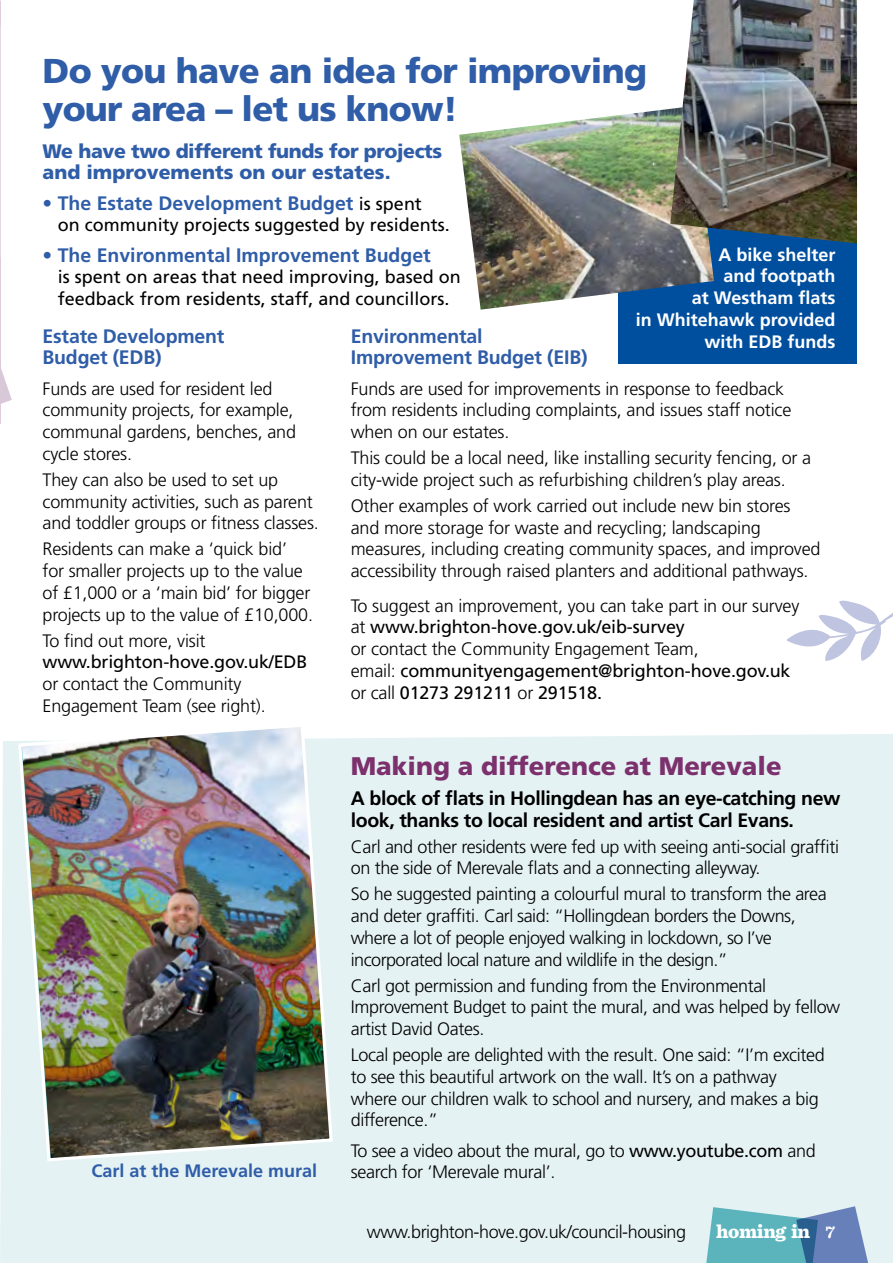
<style>
.page{position:relative;width:893px;height:1263px;background:#fff}
.page>*{position:absolute;margin:0;border:0;box-sizing:border-box;transform-origin:0 0}
.Small_heading_16_18{font:900 34.5px/37.5px "Frutiger";letter-spacing:-.02em;color:#2f5da8}
.Main_text_white_12_1{font:900 25.5px "Frutiger";color:#7c316d}
.Intro_bold_12_14_5_b{font:700 19.5px/21.8px "Frutiger";letter-spacing:-.01em;color:#2f5da8}
.Main_text_white_12_1-2{font:700 19.5px/21.8px "Frutiger";letter-spacing:-.02em;color:#000}
.Intro_bold_12_14_5_b-2{font:900 19.5px/21.8px "Frutiger";letter-spacing:-.02em;color:#2f5da8}
.t1{font:900 19.5px "Sentinel";letter-spacing:-.025em;color:#fff}
.Main_text_12_14_5_li{font:300 18px/21.8px "Frutiger";letter-spacing:-.01em;color:#000}
.Main_text_white_12_1-3{font:300 18px/21.8px "Frutiger";letter-spacing:-.02em;color:#000}
.Intro_bold_12_14_5_b-3{font:18px/21.8px "Frutiger";color:#000}
._12_14_5_white_bold{font:700 18px/21.8px "Frutiger";color:#fff;text-align:right}
.Main_text_white_12_1-4{font:700 18px "Frutiger";color:#2f5da8}
.s1{font-weight:400;font-size:18px;color:#000}
.s2{font-weight:400}
.s3{font-weight:600;font-size:18px}
</style>
<div class="page">
<div style="left:619px;top:181px;width:238px;height:183px;background:#004f9f"></div>
<div style="left:0;top:734px;width:893px;height:529px;background:#e5f2f4"></div>
<svg style="left:703px;top:1206px;width:168px;height:57px;background:#75adc3"></svg>
<svg style="left:0;top:365px;width:12px;height:470px"></svg>
<svg style="left:787px;top:600px;width:106px;height:61px"></svg>
<img style="left:459px;top:109px;width:255px;height:201px">
<img style="left:670px;top:0;width:187px;height:243px">
<img style="left:0;top:26px;width:1px;height:231px">
<img style="left:17px;top:727px;width:317px;height:436px">
<p class="Small_heading_16_18" style="left:43px;top:52px;width:606px">Do you have an idea for improving your area – let us know!</p>
<p class="Intro_bold_12_14_5_b-2" style="left:43px;top:140px;width:401px">We have two different funds for projects and improvements on our estates.</p>
<p class="Intro_bold_12_14_5_b" style="left:43px;top:192px;width:381px">• The Estate Development Budget <span class="s1">is spent</span></p>
<p class="Intro_bold_12_14_5_b-3" style="left:58px;top:214px;width:394px">on community projects suggested by residents.</p>
<p class="Intro_bold_12_14_5_b" style="left:43px;top:244px;width:390px">• The Environmental Improvement Budget</p>
<p class="Intro_bold_12_14_5_b-3" style="left:58px;top:266px;width:405px">is spent on areas that need improving, based on feedback from residents, staff, and councillors.</p>
<p class="Intro_bold_12_14_5_b" style="left:351px;top:325px;width:238px">Environmental<br>Improvement Budget (EIB)</p>
<p class="Main_text_12_14_5_li" style="left:351px;top:377px;width:442px">Funds are used for improvements in response to feedback from residents including complaints, and issues staff notice when on our estates.</p>
<p class="Main_text_12_14_5_li" style="left:351px;top:447px;width:462px">This could be a local need, like installing security fencing, or a city-wide project such as refurbishing children’s play areas.</p>
<p class="Main_text_12_14_5_li" style="left:351px;top:495px;width:471px">Other examples of work carried out include new bin stores and more storage for waste and recycling; landscaping measures, including creating community spaces, and improved accessibility through raised planters and additional pathways.</p>
<p class="Main_text_12_14_5_li" style="left:351px;top:594px;width:450px">To suggest an improvement, you can take part in our survey at <span class="s2">www.brighton-hove.gov.uk/eib-survey<br></span>or contact the Community Engagement Team,<br>email: <span class="s2">communityengagement@brighton-hove.gov.uk </span>or call <span class="s2">01273 291211</span> or <span class="s2">291518.</span></p>
<p class="_12_14_5_white_bold" style="left:636px;top:243px;width:201px">A bike shelter<br>and footpath<br>at Westham flats<br>in Whitehawk provided with EDB funds</p>
<p class="Intro_bold_12_14_5_b" style="left:43px;top:325px;width:183px">Estate Development<br>Budget (EDB)</p>
<p class="Main_text_12_14_5_li" style="left:43px;top:377px;width:255px">Funds are used for resident led community projects, for example, communal gardens, benches, and cycle stores.</p>
<p class="Main_text_12_14_5_li" style="left:43px;top:469px;width:278px">They can also be used to set up community activities, such as parent and toddler groups or fitness classes.</p>
<p class="Main_text_12_14_5_li" style="left:43px;top:538px;width:272px">Residents can make a ‘quick bid’ for smaller projects up to the value of £1,000 or a ‘main bid’ for bigger projects up to the value of £10,000.</p>
<p class="Main_text_12_14_5_li" style="left:43px;top:629px;width:266px">To find out more, visit <span class="s2">www.brighton-hove.gov.uk/EDB </span>or contact the Community<br>Engagement Team (see right).</p>
<p class="Main_text_white_12_1" style="left:351px;top:750px;width:432px">Making a difference at Merevale</p>
<p class="Main_text_white_12_1-2" style="left:351px;top:787px;width:491px">A block of flats in Hollingdean has an eye-catching new look, thanks to local resident and artist Carl Evans.</p>
<p class="Main_text_white_12_1-3" style="left:351px;top:835px;width:490px">Carl and other residents were fed up with seeing anti-social graffiti on the side of Merevale flats and a connecting alleyway.</p>
<p class="Main_text_white_12_1-3" style="left:351px;top:883px;width:478px">So he suggested painting a colourful mural to transform the area and deter graffiti. Carl said: “Hollingdean borders the Downs, where a lot of people enjoyed walking in lockdown, so I’ve incorporated local nature and wildlife in the design.”</p>
<p class="Main_text_white_12_1-3" style="left:351px;top:974px;width:491px">Carl got permission and funding from the Environmental<br>Improvement Budget to paint the mural, and was helped by fellow artist David Oates.</p>
<p class="Main_text_white_12_1-3" style="left:351px;top:1044px;width:476px">Local people are delighted with the result. One said: “I’m excited to see this beautiful artwork on the wall. It’s on a pathway where our children walk to school and nursery, and makes a big difference.”</p>
<p class="Main_text_white_12_1-3" style="left:351px;top:1139px;width:466px">To see a video about the mural, go to <span class="s2">www.youtube.com</span> and</p>
<p class="Main_text_white_12_1-4" style="left:91px;top:1160px;width:227px">Carl at the Merevale mural</p>
<p class="Main_text_12_14_5_li" style="left:351px;top:1161px;width:206px">search for ‘Merevale mural’.</p>
<p class="Main_text_white_12_1-3" style="left:367px;top:1221px;width:321px">www.brighton-hove.gov.uk/council-housing</p>
<p class="t1" style="left:716px;top:1216px;width:120px">homing in <span class="s3">7</span></p>
</div>
